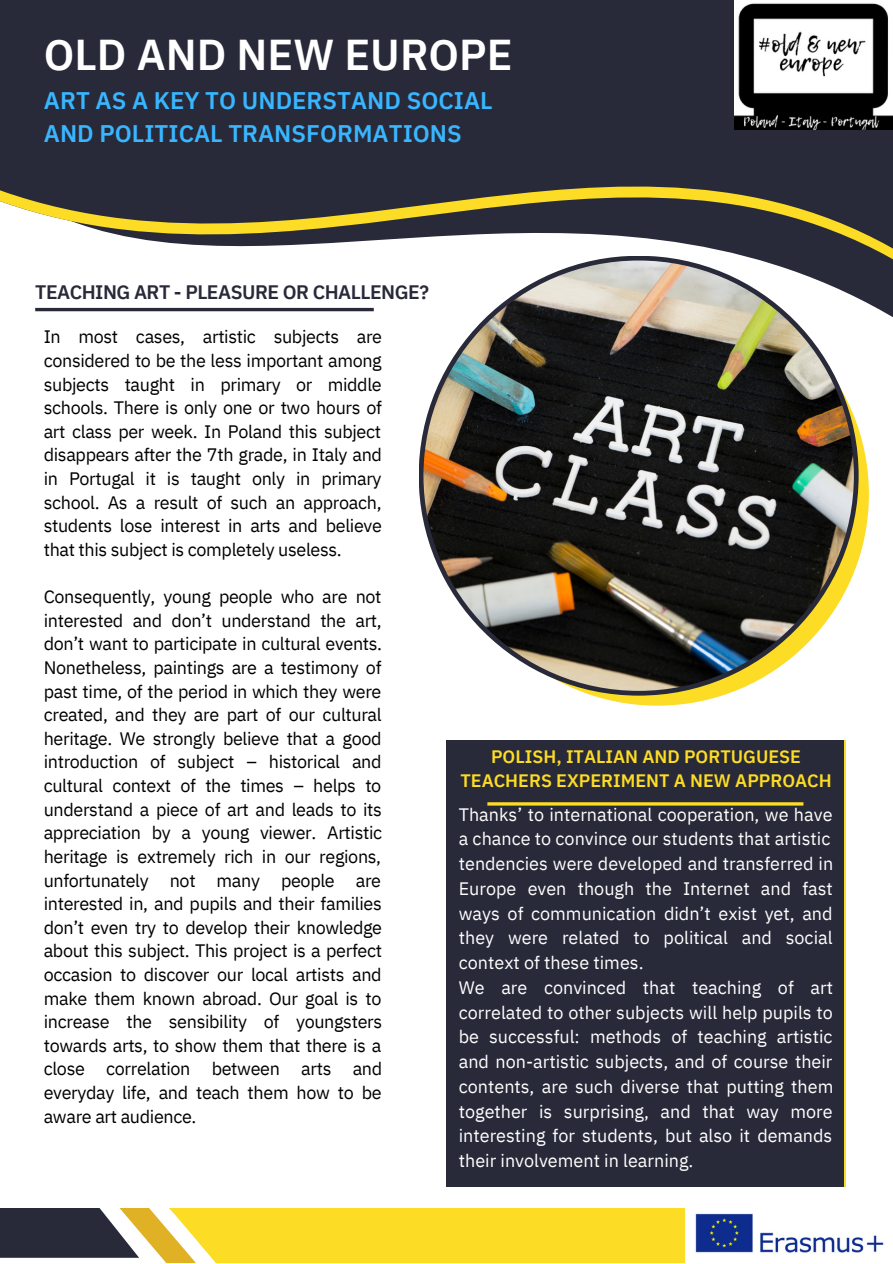
<style>
.page{position:relative;width:893px;height:1264px;background:#fff}
.page>*{position:absolute;margin:0;border:0;box-sizing:border-box;transform-origin:0 0}
.t1{font:600 43.05px "IBM Plex Sans Thai";color:#fff}
.t2{font:600 24px/32.5px "IBM Plex Sans Thai";color:#38b6ff}
.t3{font:600 19.5px "IBM Plex Sans Thai";letter-spacing:-.025em;color:#282939}
.t4{font:18px/23.5px "IBM Plex Sans Thai";letter-spacing:-.02em;color:#000;text-align:justify}
.t5{font:18px/24.8px "IBM Plex Sans Thai";color:#fff}
.t6{font:600 18px/24.8px "IBM Plex Sans Thai";color:#fcdc24;text-align:center}
</style>
<div class="page">
<div style="left:0;top:0;width:892px;height:107px;background:#282939"></div>
<svg style="left:0;top:107px;width:892px;height:260px;fill:#282939"></svg>
<svg style="left:0;top:1208px;width:685px;height:54px"></svg>
<div style="left:446px;top:283px;width:422px;height:422px;background:#fcdc24;border-radius:50%"></div>
<svg style="left:418px;top:256px;width:440px;height:439px;fill:#282939"></svg>
<img style="left:423px;top:260px;width:430px;height:431px;border-radius:50%">
<div style="left:446px;top:740px;width:397px;height:445px;background:#282939"></div>
<hr style="left:35px;top:308px;width:339px;height:3px;background:#282939">
<hr style="left:487px;top:802px;width:316px;height:3px;background:#fcdc24">
<img style="left:734px;top:0;width:158px;height:129px">
<img style="left:695px;top:1213px;width:189px;height:40px">
<h1 class="t1" style="left:44px;top:30px;width:470px">OLD AND NEW EUROPE</h1>
<h2 class="t2" style="left:44px;top:85px;width:450px">ART AS A KEY TO UNDERSTAND SOCIAL<br>AND POLITICAL TRANSFORMATIONS</h2>
<p class="t3" style="left:35px;top:281px;width:395px">TEACHING ART - PLEASURE OR CHALLENGE?</p>
<p class="t4" style="left:44px;top:325px;width:340px">In most cases, artistic subjects are considered to be the less important among subjects taught in primary or middle schools. There is only one or two hours of art class per week. In Poland this subject disappears after the 7th grade, in Italy and in Portugal it is taught only in primary school. As a result of such an approach, students lose interest in arts and believe that this subject is completely useless.</p>
<p class="t4" style="left:44px;top:585px;width:340px">Consequently, young people who are not interested and don’t understand the art, don’t want to participate in cultural events.<br>Nonetheless, paintings are a testimony of past time, of the period in which they were created, and they are part of our cultural heritage. We strongly believe that a good introduction of subject – historical and cultural context of the times – helps to understand a piece of art and leads to its appreciation by a young viewer. Artistic heritage is extremely rich in our regions, unfortunately not many people are interested in, and pupils and their families don’t even try to develop their knowledge about this subject. This project is a perfect occasion to discover our local artists and make them known abroad. Our goal is to increase the sensibility of youngsters towards arts, to show them that there is a close correlation between arts and everyday life, and teach them how to be aware art audience.</p>
<p class="t6" style="left:460px;top:744px;width:373px">POLISH, ITALIAN AND PORTUGUESE<br>TEACHERS EXPERIMENT A NEW APPROACH</p>
<p class="t5" style="left:459px;top:802px;width:376px">Thanks’ to international cooperation, we have a chance to convince our students that artistic tendencies were developed and transferred in Europe even though the Internet and fast ways of communication didn’t exist yet, and they were related to political and social context of these times.<br>We are convinced that teaching of art correlated to other subjects will help pupils to be successful: methods of teaching artistic and non-artistic subjects, and of course their contents, are such diverse that putting them together is surprising, and that way more interesting for students, but also it demands their involvement in learning.</p>
</div>
